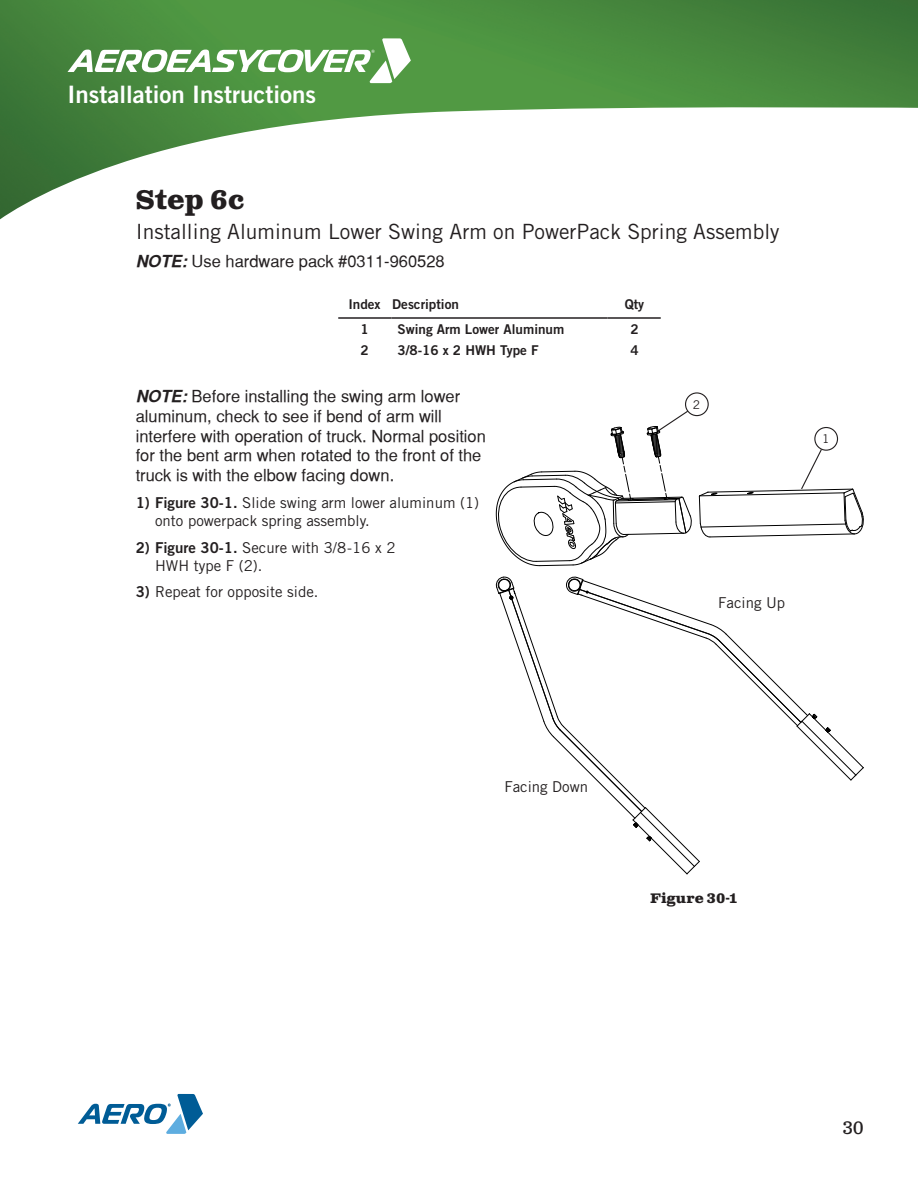
<style>
.page{position:relative;width:918px;height:1188px;background:#fff}
.page>*{position:absolute;margin:0;border:0;box-sizing:border-box;transform-origin:0 0}
.t1{font:700 27px "Clarendon Text Pro";color:#231f20}
.t2{font:24px "Trade Gothic LT Std Bd 2";color:#fff}
.t3{font:21px "Trade Gothic LT Std";color:#231f20}
.t4{font:18px "Clarendon Text Pro";color:#231f20}
.Notice_Text{font:16.5px/19.8px "Sans Serif";color:#231f20}
.Text{font:15px/18px "Trade Gothic LT Std";color:#231f20}
.Callouts{font:15px "Trade Gothic LT Std";color:#231f20}
.Text-2{font:700 13.8px "Clarendon Text Pro";color:#231f20}
.table_of_contents{font:13.5px "Trade Gothic LT Std Bd 2";color:#231f20}
.Ballon{font:12px "Trade Gothic LT Std";color:#231f20}
.s1{font-weight:700;font-style:italic}
.s2{font-family:"Trade Gothic LT Std Bd 2"}
</style>
<div class="page">
<img style="left:0;top:0;width:918px;height:220px">
<svg style="left:68px;top:38px;width:343px;height:45px"></svg>
<svg style="left:78px;top:1094px;width:125px;height:40px"></svg>
<hr style="left:338px;top:317px;width:54px;height:2px;background:#231f20">
<hr style="left:392px;top:317px;width:216px;height:2px;background:#231f20">
<hr style="left:608px;top:317px;width:53px;height:2px;background:#231f20">
<svg style="left:496px;top:576px;width:368px;height:299px"></svg>
<div style="left:814px;top:427px;width:24px;height:24px;border:1px solid #231f20;border-radius:50%"></div>
<div style="left:685px;top:392px;width:24px;height:24px;border:1px solid #231f20;border-radius:50%"></div>
<svg style="left:496px;top:410px;width:196px;height:156px"></svg>
<svg style="left:699px;top:448px;width:165px;height:90px"></svg>
<h2 class="t2" style="left:68px;top:79px;width:250px">Installation Instructions</h2>
<p class="t1" style="left:136px;top:183px;width:110px">Step 6c</p>
<p class="t3" style="left:136px;top:218px;width:645px">Installing Aluminum Lower Swing Arm on PowerPack Spring Assembly</p>
<p class="Notice_Text" style="left:136px;top:251px;width:311px"><span class="s1">NOTE:</span> Use hardware pack #0311-960528</p>
<p class="table_of_contents" style="left:348px;top:296px;width:34px">Index</p>
<p class="table_of_contents" style="left:392px;top:296px;width:68px">Description</p>
<p class="table_of_contents" style="left:625px;top:296px;width:21px">Qty</p>
<p class="table_of_contents" style="left:360px;top:321px;width:10px">1</p>
<p class="table_of_contents" style="left:398px;top:321px;width:168px">Swing Arm Lower Aluminum</p>
<p class="table_of_contents" style="left:630px;top:321px;width:10px">2</p>
<p class="table_of_contents" style="left:360px;top:342px;width:10px">2</p>
<p class="table_of_contents" style="left:398px;top:342px;width:143px">3/8-16 x 2 HWH Type F</p>
<p class="table_of_contents" style="left:630px;top:342px;width:10px">4</p>
<p class="Notice_Text" style="left:136px;top:386px;width:352px"><span class="s1">NOTE:</span> Before installing the swing arm lower aluminum, check to see if bend of arm will interfere with operation of truck. Normal position for the bent arm when rotated to the front of the truck is with the elbow facing down.</p>
<p class="Text" style="left:155px;top:493px;width:326px;text-indent:-19px"><span class="s2">1) Figure 30-1.</span> Slide swing arm lower aluminum (1) onto powerpack spring assembly.</p>
<p class="Text" style="left:155px;top:538px;width:242px;text-indent:-19px"><span class="s2">2) Figure 30-1.</span> Secure with 3/8-16 x 2<br>HWH type F (2).</p>
<p class="Text" style="left:136px;top:583px;width:184px"><span class="s2">3)</span> Repeat for opposite side.</p>
<p class="Ballon" style="left:693px;top:397px;width:9px">2</p>
<p class="Callouts" style="left:718px;top:594px;width:69px">Facing Up</p>
<p class="Ballon" style="left:822px;top:432px;width:9px">1</p>
<p class="Callouts" style="left:504px;top:777px;width:85px">Facing Down</p>
<p class="Text-2" style="left:650px;top:890px;width:89px">Figure 30-1</p>
<p class="t4" style="left:843px;top:1117px;width:23px">30</p>
</div>
